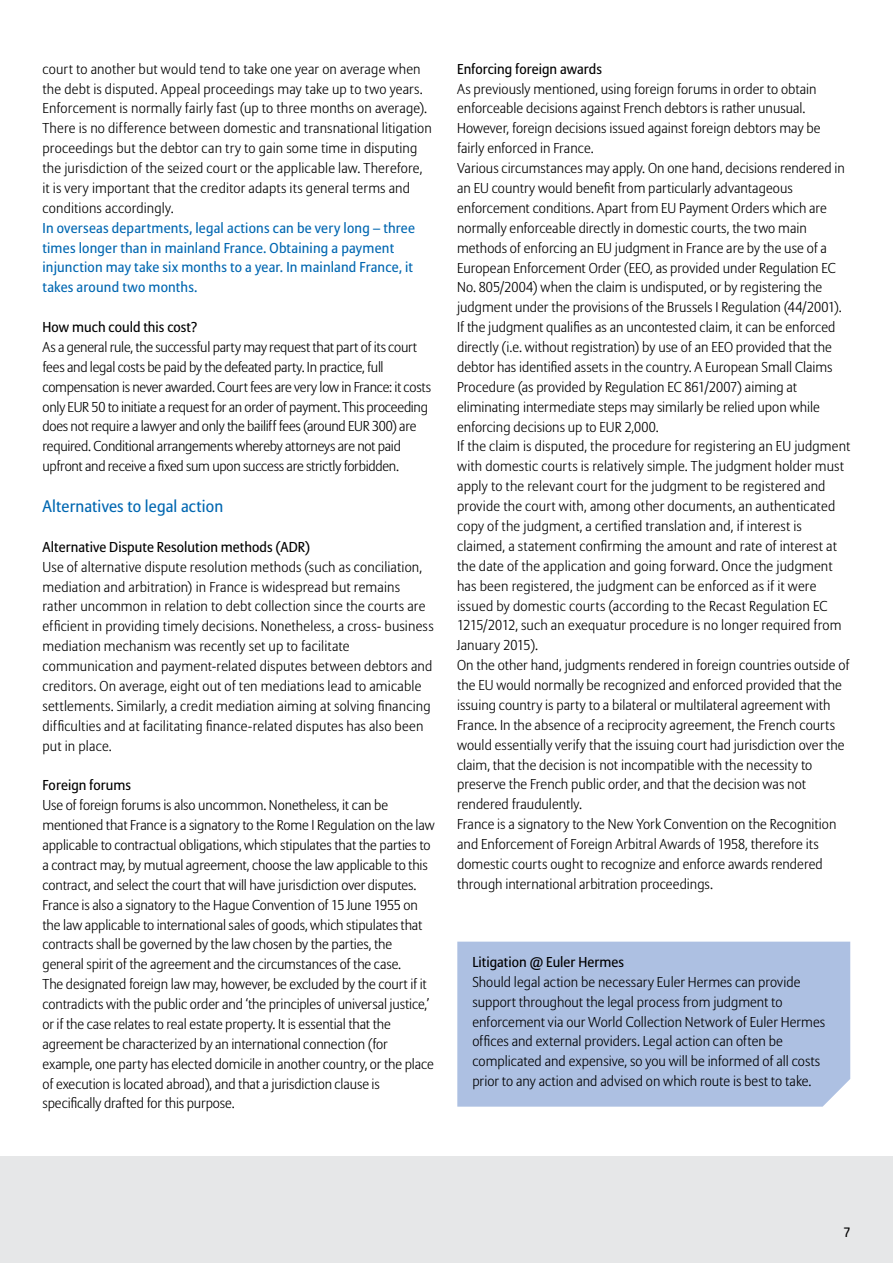
<style>
.page{position:relative;width:893px;height:1263px;background:#fff}
.page>*{position:absolute;margin:0;border:0;box-sizing:border-box;transform-origin:0 0}
.t1{font:16.5px "Allianz Sans";letter-spacing:.01em;color:#0067b1}
.t2{font:300 14.25px/20px "Allianz Sans";letter-spacing:.005em;color:#000}
.t3{font:300 14.25px/20px "Allianz Sans";letter-spacing:-.015em;color:#000}
.t4{font:14.25px/20px "Allianz Sans";letter-spacing:.015em;color:#0067b1}
.t5{font:14.25px "Allianz Sans";letter-spacing:.005em;color:#000}
.t6{font:13.5px "Allianz Sans";color:#000}
</style>
<div class="page">
<div style="left:0;top:1156px;width:893px;height:107px;background:#e6e7e8"></div>
<div style="left:457px;top:942px;width:393px;height:165px;background:#adc0e2"></div>
<p class="t2" style="left:43px;top:59px;width:391px">court to another but would tend to take one year on average when the debt is disputed. Appeal proceedings may take up to two years.<br>Enforcement is normally fairly fast (up to three months on average).<br>There is no difference between domestic and transnational litigation proceedings but the debtor can try to gain some time in disputing the jurisdiction of the seized court or the applicable law. Therefore, it is very important that the creditor adapts its general terms and conditions accordingly.</p>
<p class="t4" style="left:43px;top:218px;width:374px">In overseas departments, legal actions can be very long – three times longer than in mainland France. Obtaining a payment injunction may take six months to a year. In mainland France, it takes around two months.</p>
<p class="t5" style="left:43px;top:319px;width:156px">How much could this cost?</p>
<p class="t3" style="left:43px;top:338px;width:390px">As a general rule, the successful party may request that part of its court fees and legal costs be paid by the defeated party. In practice, full compensation is never awarded. Court fees are very low in France: it costs only EUR 50 to initiate a request for an order of payment. This proceeding does not require a lawyer and only the bailiff fees (around EUR 300) are required. Conditional arrangements whereby attorneys are not paid upfront and receive a fixed sum upon success are strictly forbidden.</p>
<p class="t1" style="left:43px;top:496px;width:182px">Alternatives to legal action</p>
<p class="t5" style="left:43px;top:538px;width:269px">Alternative Dispute Resolution methods (ADR)</p>
<p class="t2" style="left:43px;top:557px;width:393px">Use of alternative dispute resolution methods (such as conciliation, mediation and arbitration) in France is widespread but remains rather uncommon in relation to debt collection since the courts are efficient in providing timely decisions. Nonetheless, a cross- business mediation mechanism was recently set up to facilitate communication and payment-related disputes between debtors and creditors. On average, eight out of ten mediations lead to amicable settlements. Similarly, a credit mediation aiming at solving financing difficulties and at facilitating finance-related disputes has also been put in place.</p>
<p class="t5" style="left:43px;top:777px;width:90px">Foreign forums</p>
<p class="t2" style="left:43px;top:796px;width:394px">Use of foreign forums is also uncommon. Nonetheless, it can be mentioned that France is a signatory to the Rome I Regulation on the law applicable to contractual obligations, which stipulates that the parties to a contract may, by mutual agreement, choose the law applicable to this contract, and select the court that will have jurisdiction over disputes.<br>France is also a signatory to the Hague Convention of 15 June 1955 on the law applicable to international sales of goods, which stipulates that contracts shall be governed by the law chosen by the parties, the general spirit of the agreement and the circumstances of the case.<br>The designated foreign law may, however, be excluded by the court if it contradicts with the public order and ‘the principles of universal justice,’ or if the case relates to real estate property. It is essential that the agreement be characterized by an international connection (for example, one party has elected domicile in another country, or the place of execution is located abroad), and that a jurisdiction clause is specifically drafted for this purpose.</p>
<p class="t5" style="left:457px;top:60px;width:146px">Enforcing foreign awards</p>
<p class="t2" style="left:457px;top:79px;width:395px">As previously mentioned, using foreign forums in order to obtain enforceable decisions against French debtors is rather unusual.<br>However, foreign decisions issued against foreign debtors may be fairly enforced in France.<br>Various circumstances may apply. On one hand, decisions rendered in an EU country would benefit from particularly advantageous enforcement conditions. Apart from EU Payment Orders which are normally enforceable directly in domestic courts, the two main methods of enforcing an EU judgment in France are by the use of a European Enforcement Order (EEO, as provided under Regulation EC No. 805/2004) when the claim is undisputed, or by registering the judgment under the provisions of the Brussels I Regulation (44/2001).<br>If the judgment qualifies as an uncontested claim, it can be enforced directly (i.e. without registration) by use of an EEO provided that the debtor has identified assets in the country. A European Small Claims Procedure (as provided by Regulation EC 861/2007) aiming at eliminating intermediate steps may similarly be relied upon while enforcing decisions up to EUR 2,000.<br>If the claim is disputed, the procedure for registering an EU judgment with domestic courts is relatively simple. The judgment holder must apply to the relevant court for the judgment to be registered and provide the court with, among other documents, an authenticated copy of the judgment, a certified translation and, if interest is claimed, a statement confirming the amount and rate of interest at the date of the application and going forward. Once the judgment has been registered, the judgment can be enforced as if it were issued by domestic courts (according to the Recast Regulation EC 1215/2012, such an exequatur procedure is no longer required from January 2015).<br>On the other hand, judgments rendered in foreign countries outside of the EU would normally be recognized and enforced provided that the issuing country is party to a bilateral or multilateral agreement with France. In the absence of a reciprocity agreement, the French courts would essentially verify that the issuing court had jurisdiction over the claim, that the decision is not incompatible with the necessity to preserve the French public order, and that the decision was not rendered fraudulently.<br>France is a signatory to the New York Convention on the Recognition and Enforcement of Foreign Arbitral Awards of 1958, therefore its domestic courts ought to recognize and enforce awards rendered through international arbitration proceedings.</p>
<p class="t5" style="left:472px;top:953px;width:153px">Litigation @ Euler Hermes</p>
<p class="t2" style="left:472px;top:972px;width:354px">Should legal action be necessary Euler Hermes can provide support throughout the legal process from judgment to enforcement via our World Collection Network of Euler Hermes offices and external providers. Legal action can often be complicated and expensive, so you will be informed of all costs prior to any action and advised on which route is best to take.</p>
<p class="t6" style="left:843px;top:1224px;width:9px">7</p>
</div>
